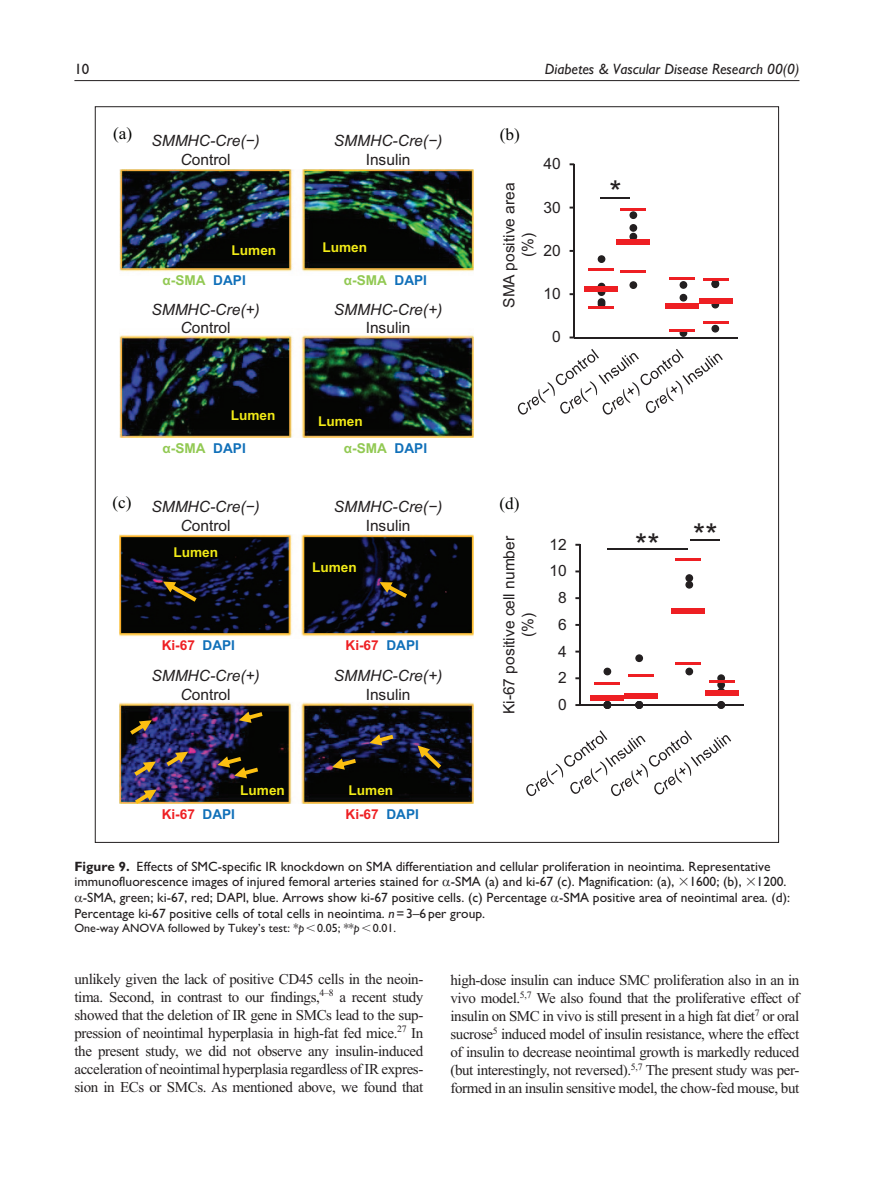
<style>
.page{position:relative;width:893px;height:1191px;background:#fff}
.page>*{position:absolute;margin:0;border:0;box-sizing:border-box;transform-origin:0 0}
.t1{font:31.05px "Arial";color:#231f20}
.t2{font:17.1px "Times New Roman";color:#040503}
.t3{font:italic 15.6px/18.6px "Arial";color:#231f20;text-align:center}
.t4{font:15.6px/18.6px "Arial";color:#231f20;text-align:center}
.t5{font:15px/18px "Times New Roman";letter-spacing:-.025em;color:#231f20;text-align:justify}
.t6{font:italic 500 15px "Gill Sans MT Pro";color:#231f20}
.t7{font:500 15px "Gill Sans MT Pro";color:#231f20}
.t8{font:700 13.65px "Arial";color:#f2eb17}
.t9{font:700 13.65px "Arial";color:#92c953}
.t10{font:700 13.65px "Arial";color:#ee1f23}
.t11{font:500 13.5px "Gill Sans MT Pro";color:#231f20}
.t12{font:500 12px "Gill Sans MT Pro";color:#231f20}
.s1{font-style:normal}
.s2{color:#1070b9}
.s3{font-weight:700}
.s4{font-style:italic}
</style>
<div class="page">
<hr style="left:74px;top:80px;width:725px;height:1px;background:#231f20">
<img style="left:120px;top:335px;width:354px;height:102px">
<img style="left:119px;top:702px;width:354px;height:101px">
<img style="left:119px;top:535px;width:354px;height:102px">
<img style="left:120px;top:169px;width:354px;height:103px">
<hr style="left:573px;top:164px;width:2px;height:173px;background:#231f20">
<hr style="left:574px;top:336px;width:164px;height:2px;background:#231f20">
<svg style="left:598px;top:255px;width:7px;height:8px"></svg>
<svg style="left:598px;top:283px;width:7px;height:23px"></svg>
<svg style="left:629px;top:211px;width:8px;height:28px"></svg>
<svg style="left:629px;top:281px;width:8px;height:8px"></svg>
<svg style="left:680px;top:281px;width:7px;height:20px"></svg>
<svg style="left:680px;top:332px;width:7px;height:5px"></svg>
<svg style="left:711px;top:325px;width:8px;height:7px"></svg>
<svg style="left:711px;top:303px;width:8px;height:5px"></svg>
<svg style="left:711px;top:281px;width:8px;height:7px"></svg>
<hr style="left:601px;top:196px;width:29px;height:2px;background:#231f20">
<hr style="left:588px;top:268px;width:26px;height:2px;background:#ee1f23">
<div style="left:585px;top:286px;width:33px;height:6px;background:#ee1f23"></div>
<hr style="left:588px;top:306px;width:26px;height:3px;background:#ee1f23">
<hr style="left:620px;top:208px;width:26px;height:3px;background:#ee1f23">
<div style="left:616px;top:239px;width:33px;height:6px;background:#ee1f23"></div>
<hr style="left:620px;top:270px;width:26px;height:3px;background:#ee1f23">
<hr style="left:669px;top:277px;width:26px;height:3px;background:#ee1f23">
<div style="left:665px;top:302px;width:33px;height:6px;background:#ee1f23"></div>
<hr style="left:669px;top:329px;width:26px;height:3px;background:#ee1f23">
<hr style="left:703px;top:278px;width:26px;height:3px;background:#ee1f23">
<div style="left:700px;top:298px;width:33px;height:5px;background:#ee1f23"></div>
<hr style="left:703px;top:321px;width:26px;height:2px;background:#ee1f23">
<svg style="left:518px;top:349px;width:205px;height:66px"></svg>
<hr style="left:579px;top:545px;width:2px;height:160px;background:#231f20">
<hr style="left:580px;top:704px;width:164px;height:2px;background:#231f20">
<svg style="left:603px;top:667px;width:8px;height:8px"></svg>
<svg style="left:603px;top:701px;width:8px;height:8px"></svg>
<svg style="left:635px;top:654px;width:8px;height:8px"></svg>
<svg style="left:635px;top:701px;width:8px;height:8px"></svg>
<svg style="left:685px;top:667px;width:8px;height:8px"></svg>
<svg style="left:685px;top:574px;width:8px;height:14px"></svg>
<svg style="left:717px;top:674px;width:8px;height:16px"></svg>
<svg style="left:717px;top:701px;width:8px;height:8px"></svg>
<hr style="left:607px;top:548px;width:81px;height:2px;background:#231f20">
<hr style="left:594px;top:681px;width:26px;height:3px;background:#ee1f23">
<div style="left:590px;top:695px;width:33px;height:6px;background:#ee1f23"></div>
<hr style="left:628px;top:674px;width:26px;height:3px;background:#ee1f23">
<div style="left:624px;top:693px;width:33px;height:6px;background:#ee1f23"></div>
<hr style="left:675px;top:557px;width:26px;height:3px;background:#ee1f23">
<div style="left:672px;top:608px;width:33px;height:6px;background:#ee1f23"></div>
<hr style="left:675px;top:662px;width:26px;height:3px;background:#ee1f23">
<hr style="left:709px;top:680px;width:26px;height:3px;background:#ee1f23">
<div style="left:705px;top:690px;width:33px;height:5px;background:#ee1f23"></div>
<hr style="left:690px;top:539px;width:30px;height:2px;background:#231f20">
<svg style="left:526px;top:730px;width:205px;height:66px"></svg>
<svg style="left:163px;top:581px;width:34px;height:20px"></svg>
<svg style="left:380px;top:582px;width:27px;height:16px"></svg>
<svg style="left:417px;top:745px;width:24px;height:23px"></svg>
<svg style="left:130px;top:720px;width:22px;height:14px"></svg>
<svg style="left:332px;top:758px;width:24px;height:11px"></svg>
<svg style="left:370px;top:734px;width:23px;height:11px"></svg>
<svg style="left:135px;top:789px;width:22px;height:15px"></svg>
<svg style="left:134px;top:761px;width:22px;height:15px"></svg>
<svg style="left:217px;top:756px;width:41px;height:22px"></svg>
<svg style="left:239px;top:711px;width:24px;height:12px"></svg>
<svg style="left:166px;top:751px;width:22px;height:15px"></svg>
<p class="t7" style="left:74px;top:60px;width:16px">10</p>
<p class="t6" style="left:545px;top:60px;width:256px">Diabetes &amp; Vascular Disease Research 00(0)</p>
<p class="t2" style="left:113px;top:124px;width:21px">(a)</p>
<p class="t2" style="left:500px;top:125px;width:22px">(b)</p>
<p class="t3" style="left:151px;top:132px;width:110px">SMMHC-Cre(−)<br>C<span class="s1">ontrol</span></p>
<p class="t3" style="left:334px;top:132px;width:110px">SMMHC-Cre(−)</p>
<p class="t4" style="left:366px;top:150px;width:46px">Insulin</p>
<p class="t4" style="left:544px;top:154px;width:19px">40</p>
<p class="t8" style="left:232px;top:240px;width:46px">Lumen</p>
<p class="t8" style="left:323px;top:237px;width:46px">Lumen</p>
<p class="t9" style="left:163px;top:271px;width:85px">α-SMA <span class="s2">DAPI</span></p>
<p class="t9" style="left:344px;top:271px;width:85px">α-SMA <span class="s2">DAPI</span></p>
<p class="t3" style="left:151px;top:300px;width:110px">SMMHC-Cre(+)<br>C<span class="s1">ontrol</span></p>
<p class="t3" style="left:334px;top:300px;width:110px">SMMHC-Cre(+)</p>
<p class="t4" style="left:366px;top:318px;width:46px">Insulin</p>
<p class="t8" style="left:231px;top:405px;width:46px">Lumen</p>
<p class="t9" style="left:163px;top:439px;width:85px">α-SMA <span class="s2">DAPI</span></p>
<p class="t8" style="left:318px;top:411px;width:46px">Lumen</p>
<p class="t9" style="left:344px;top:439px;width:85px">α-SMA <span class="s2">DAPI</span></p>
<p class="t4" style="left:500px;top:308px;width:127px;rotate:-90deg">SMA positive area (%)</p>
<p class="t4" style="left:544px;top:198px;width:19px">30</p>
<p class="t4" style="left:544px;top:241px;width:19px">20</p>
<p class="t4" style="left:544px;top:284px;width:19px">10</p>
<p class="t4" style="left:552px;top:327px;width:10px">0</p>
<p class="t2" style="left:112px;top:493px;width:21px">(c)</p>
<p class="t2" style="left:499px;top:493px;width:22px">(d)</p>
<p class="t3" style="left:151px;top:497px;width:110px">SMMHC-Cre(−)<br>C<span class="s1">ontrol</span></p>
<p class="t3" style="left:334px;top:497px;width:110px">SMMHC-Cre(−)</p>
<p class="t4" style="left:366px;top:516px;width:46px">Insulin</p>
<p class="t8" style="left:173px;top:542px;width:46px">Lumen</p>
<p class="t8" style="left:312px;top:557px;width:46px">Lumen</p>
<p class="t10" style="left:162px;top:635px;width:75px">Ki-67 <span class="s2">DAPI</span></p>
<p class="t10" style="left:346px;top:635px;width:75px">Ki-67 <span class="s2">DAPI</span></p>
<p class="t3" style="left:151px;top:667px;width:110px">SMMHC-Cre(+)<br>C<span class="s1">ontrol</span></p>
<p class="t3" style="left:334px;top:667px;width:110px">SMMHC-Cre(+)</p>
<p class="t4" style="left:366px;top:685px;width:46px">Insulin</p>
<p class="t4" style="left:500px;top:714px;width:180px;rotate:-90deg">Ki-67 positive cell number (%)</p>
<p class="t4" style="left:549px;top:535px;width:19px">12</p>
<p class="t4" style="left:549px;top:561px;width:19px">10</p>
<p class="t4" style="left:558px;top:588px;width:10px">8</p>
<p class="t4" style="left:558px;top:615px;width:10px">6</p>
<p class="t4" style="left:558px;top:641px;width:10px">4</p>
<p class="t4" style="left:558px;top:668px;width:10px">2</p>
<p class="t4" style="left:558px;top:695px;width:10px">0</p>
<p class="t8" style="left:240px;top:780px;width:46px">Lumen</p>
<p class="t8" style="left:349px;top:780px;width:46px">Lumen</p>
<p class="t10" style="left:162px;top:804px;width:75px">Ki-67 <span class="s2">DAPI</span></p>
<p class="t10" style="left:346px;top:804px;width:75px">Ki-67 <span class="s2">DAPI</span></p>
<h1 class="t1" style="left:609px;top:170px;width:14px">*</h1>
<h1 class="t1" style="left:635px;top:524px;width:26px">**</h1>
<h1 class="t1" style="left:693px;top:514px;width:26px">**</h1>
<p class="t11" style="left:74px;top:858px;width:698px"><span class="s3">Figure 9.</span> Effects of SMC-specific IR knockdown on SMA differentiation and cellular proliferation in neointima. Representative</p>
<p class="t11" style="left:74px;top:873px;width:714px">immunofluorescence images of injured femoral arteries stained for -SMA (a) and ki-67 (c). Magnification: (a), 1600; (b), 1200.</p>
<p class="t11" style="left:83px;top:889px;width:709px">-SMA, green; ki-67, red; DAPI, blue. Arrows show ki-67 positive cells. (c) Percentage -SMA positive area of neointimal area. (d):</p>
<p class="t11" style="left:74px;top:905px;width:412px">Percentage ki-67 positive cells of total cells in neointima. <span class="s4">n</span>=3–6per group.</p>
<p class="t12" style="left:74px;top:921px;width:323px">One-way ANOVA followed by Tukey’s test: *<span class="s4">p</span> 0.05; **<span class="s4">p</span> 0.01.</p>
<p class="t5" style="left:74px;top:969px;width:351px">unlikely given the lack of positive CD45 cells in the neoin&shy;tima. Second, in contrast to our findings,<sup>4–8</sup> a recent study showed that the deletion of IR gene in SMCs lead to the sup&shy;pression of neointimal hyperplasia in high-fat fed mice.<sup>27</sup> In the present study, we did not observe any insulin-induced acceleration of neointimal hyperplasia regardless of IR expres&shy;sion in ECs or SMCs. As mentioned above, we found that</p>
<p class="t5" style="left:450px;top:971px;width:351px">high-dose insulin can induce SMC proliferation also in an in vivo model.<sup>5,7</sup> We also found that the proliferative effect of insulin on SMC in vivo is still present in a high fat diet<sup>7</sup> or oral sucrose<sup>5</sup> induced model of insulin resistance, where the effect of insulin to decrease neointimal growth is markedly reduced (but interestingly, not reversed).<sup>5,7</sup> The present study was per&shy;formed in an insulin sensitive model, the chow-fed mouse, but</p>
</div>
